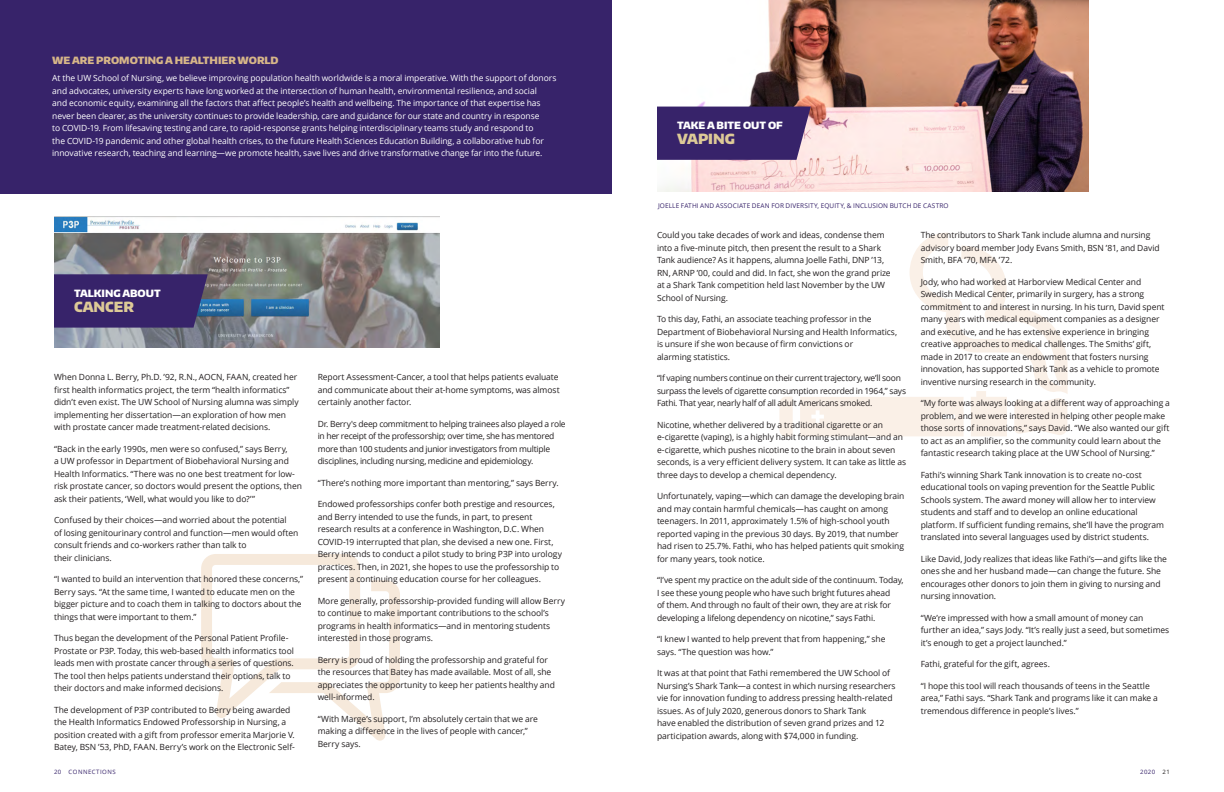
<style>
.page{position:relative;width:1224px;height:792px;background:#fff}
.page>*{position:absolute;margin:0;border:0;box-sizing:border-box;transform-origin:0 0}
.t1{font:900 14px "Encode Sans Normal";color:#ddca97}
.t2{font:900 10px "Encode Sans Normal";color:#d7b688}
.t3{font:900 10px "Encode Sans Normal";color:#fff}
.t4{font:8.5px/12.5px "Open Sans";letter-spacing:-.005em;color:#231f20}
.t5{font:8.5px/12.5px "Open Sans";letter-spacing:-.005em;color:#fff}
.t6{font:8.5px/12.5px "Open Sans";letter-spacing:-.025em;color:#231f20}
.t7{font:6.5px "Open Sans";letter-spacing:.015em;color:#37236a}
.t8{font:6px "Open Sans";letter-spacing:.085em;color:#37236a}
.s1{color:#231f20}
</style>
<div class="page">
<svg style="left:201px;top:554px;width:199px;height:187px"></svg>
<svg style="left:779px;top:397px;width:14px;height:40px"></svg>
<svg style="left:800px;top:232px;width:268px;height:204px"></svg>
<img style="left:54px;top:217px;width:386px;height:131px">
<img style="left:657px;top:0;width:432px;height:191px">
<div style="left:0;top:0;width:612px;height:194px;background:#37236a"></div>
<svg style="left:54px;top:274px;width:154px;height:54px;background:#39276b"></svg>
<div style="left:657px;top:107px;width:154px;height:53px;background:#37236a"></div>
<p class="t2" style="left:52px;top:54px;width:228px">WE ARE PROMOTING A HEALTHIER WORLD</p>
<p class="t5" style="left:52px;top:72px;width:506px">At the UW School of Nursing, we believe improving population health worldwide is a moral imperative. With the support of donors and advocates, university experts have long worked at the intersection of human health, environmental resilience, and social<br>and economic equity, examining all the factors that affect people’s health and wellbeing. The importance of that expertise has never been clearer, as the university continues to provide leadership, care and guidance for our state and country in response<br>to COVID-19. From lifesaving testing and care, to rapid-response grants helping interdisciplinary teams study and respond to<br>the COVID-19 pandemic and other global health crises, to the future Health Sciences Education Building, a collaborative hub for innovative research, teaching and learning—we promote health, save lives and drive transformative change far into the future.</p>
<p class="t3" style="left:74px;top:286px;width:88px">TALKING ABOUT</p>
<p class="t1" style="left:74px;top:297px;width:61px">CANCER</p>
<p class="t4" style="left:54px;top:371px;width:246px">When Donna L. Berry, Ph.D. ’92, R.N., AOCN, FAAN, created her first health informatics project, the term “health informatics” didn’t even exist. The UW School of Nursing alumna was simply implementing her dissertation—an exploration of how men with prostate cancer made treatment-related decisions.</p>
<p class="t4" style="left:54px;top:442px;width:249px">“Back in the early 1990s, men were so confused,” says Berry,<br>a UW professor in Department of Biobehavioral Nursing and Health Informatics. “There was no one best treatment for low&shy;risk prostate cancer, so doctors would present the options, then ask their patients, ‘Well, what would you like to do?’”</p>
<p class="t4" style="left:54px;top:514px;width:246px">Confused by their choices—and worried about the potential<br>of losing genitourinary control and function—men would often consult friends and co-workers rather than talk to<br>their clinicians.</p>
<p class="t4" style="left:54px;top:573px;width:251px">“I wanted to build an intervention that honored these concerns,” Berry says. “At the same time, I wanted to educate men on the bigger picture and to coach them in talking to doctors about the things that were important to them.”</p>
<p class="t4" style="left:54px;top:632px;width:241px">Thus began the development of the Personal Patient Profile-Prostate or P3P. Today, this web-based health informatics tool leads men with prostate cancer through a series of questions.<br>The tool then helps patients understand their options, talk to their doctors and make informed decisions.</p>
<p class="t4" style="left:54px;top:703px;width:242px">The development of P3P contributed to Berry being awarded the Health Informatics Endowed Professorship in Nursing, a position created with a gift from professor emerita Marjorie V.<br>Batey, BSN ’53, PhD, FAAN. Berry’s work on the Electronic Self-</p>
<p class="t4" style="left:318px;top:371px;width:244px">Report Assessment-Cancer, a tool that helps patients evaluate and communicate about their at-home symptoms, was almost certainly another factor.</p>
<p class="t6" style="left:318px;top:417px;width:250px">Dr. Berry's deep commitment to helping trainees also played a role in her receipt of the professorship; over time, she has mentored more than 100 students and junior investigators from multiple disciplines, including nursing, medicine and epidemiology.</p>
<p class="t4" style="left:318px;top:476px;width:243px">“There’s nothing more important than mentoring,” says Berry.</p>
<p class="t4" style="left:318px;top:498px;width:246px">Endowed professorships confer both prestige and resources, and Berry intended to use the funds, in part, to present research results at a conference in Washington, D.C. When COVID-19 interrupted that plan, she devised a new one. First, Berry intends to conduct a pilot study to bring P3P into urology practices. Then, in 2021, she hopes to use the professorship to present a continuing education course for her colleagues.</p>
<p class="t4" style="left:318px;top:594px;width:249px">More generally, professorship-provided funding will allow Berry to continue to make important contributions to the school’s programs in health informatics—and in mentoring students interested in those programs.</p>
<p class="t4" style="left:318px;top:653px;width:239px">Berry is proud of holding the professorship and grateful for the resources that Batey has made available. Most of all, she appreciates the opportunity to keep her patients healthy and well-informed.</p>
<p class="t4" style="left:318px;top:712px;width:222px">“With Marge’s support, I’m absolutely certain that we are making a difference in the lives of people with cancer,”<br>Berry says.</p>
<p class="t3" style="left:677px;top:119px;width:107px">TAKE A BITE OUT OF</p>
<p class="t1" style="left:677px;top:130px;width:59px">VAPING</p>
<p class="t7" style="left:658px;top:202px;width:292px">JOELLE FATHI AND ASSOCIATE DEAN FOR DIVERSITY, EQUITY, &amp; INCLUSION BUTCH DE CASTRO</p>
<p class="t4" style="left:657px;top:229px;width:235px">Could you take decades of work and ideas, condense them into a five-minute pitch, then present the result to a Shark Tank audience? As it happens, alumna Joelle Fathi, DNP ’13, RN, ARNP ’00, could and did. In fact, she won the grand prize at a Shark Tank competition held last November by the UW School of Nursing.</p>
<p class="t4" style="left:657px;top:313px;width:242px">To this day, Fathi, an associate teaching professor in the Department of Biobehavioral Nursing and Health Informatics, is unsure if she won because of firm convictions or<br>alarming statistics.</p>
<p class="t6" style="left:657px;top:372px;width:251px">“If vaping numbers continue on their current trajectory, we’ll soon surpass the levels of cigarette consumption recorded in 1964,” says<br>Fathi. That year, nearly half of all adult Americans smoked.</p>
<p class="t4" style="left:657px;top:418px;width:251px">Nicotine, whether delivered by a traditional cigarette or an e-cigarette (vaping), is a highly habit forming stimulant—and an e-cigarette, which pushes nicotine to the brain in about seven seconds, is a very efficient delivery system. It can take as little as three days to develop a chemical dependency.</p>
<p class="t4" style="left:657px;top:490px;width:249px">Unfortunately, vaping—which can damage the developing brain and may contain harmful chemicals—has caught on among teenagers. In 2011, approximately 1.5% of high-school youth reported vaping in the previous 30 days. By 2019, that number had risen to 25.7%. Fathi, who has helped patients quit smoking for many years, took notice.</p>
<p class="t4" style="left:657px;top:574px;width:248px">“I’ve spent my practice on the adult side of the continuum. Today, I see these young people who have such bright futures ahead<br>of them. And through no fault of their own, they are at risk for developing a lifelong dependency on nicotine,” says Fathi.</p>
<p class="t4" style="left:657px;top:633px;width:230px">“I knew I wanted to help prevent that from happening,” she says. “The question was how.”</p>
<p class="t4" style="left:657px;top:667px;width:240px">It was at that point that Fathi remembered the UW School of Nursing’s Shark Tank—a contest in which nursing researchers vie for innovation funding to address pressing health-related issues. As of July 2020, generous donors to Shark Tank<br>have enabled the distribution of seven grand prizes and 12 participation awards, along with $74,000 in funding.</p>
<p class="t4" style="left:921px;top:229px;width:241px">The contributors to Shark Tank include alumna and nursing advisory board member Jody Evans Smith, BSN ’81, and David<br>Smith, BFA ’70, MFA ’72.</p>
<p class="t4" style="left:921px;top:275px;width:245px">Jody, who had worked at Harborview Medical Center and Swedish Medical Center, primarily in surgery, has a strong commitment to and interest in nursing. In his turn, David spent many years with medical equipment companies as a designer and executive, and he has extensive experience in bringing creative approaches to medical challenges. The Smiths’ gift, made in 2017 to create an endowment that fosters nursing innovation, has supported Shark Tank as a vehicle to promote inventive nursing research in the community.</p>
<p class="t4" style="left:921px;top:397px;width:251px">“My forte was always looking at a different way of approaching a problem, and we were interested in helping other people make those sorts of innovations,” says David. “We also wanted our gift to act as an amplifier, so the community could learn about the fantastic research taking place at the UW School of Nursing.”</p>
<p class="t4" style="left:921px;top:468px;width:245px">Fathi’s winning Shark Tank innovation is to create no-cost educational tools on vaping prevention for the Seattle Public Schools system. The award money will allow her to interview students and staff and to develop an online educational platform. If sufficient funding remains, she’ll have the program translated into several languages used by district students.</p>
<p class="t4" style="left:921px;top:552px;width:248px">Like David, Jody realizes that ideas like Fathi’s—and gifts like the ones she and her husband made—can change the future. She encourages other donors to join them in giving to nursing and nursing innovation.</p>
<p class="t4" style="left:921px;top:611px;width:250px">“We’re impressed with how a small amount of money can further an idea,” says Jody. “It’s really just a seed, but sometimes it’s enough to get a project launched.”</p>
<p class="t4" style="left:921px;top:658px;width:131px">Fathi, grateful for the gift, agrees.</p>
<p class="t4" style="left:921px;top:679px;width:239px">“I hope this tool will reach thousands of teens in the Seattle area,” Fathi says. “Shark Tank and programs like it can make a tremendous difference in people’s lives.”</p>
<p class="t8" style="left:54px;top:768px;width:63px">20 CONNECTIONS</p>
<p class="t8" style="left:1140px;top:768px;width:31px">2020 <span class="s1">21</span></p>
</div>
